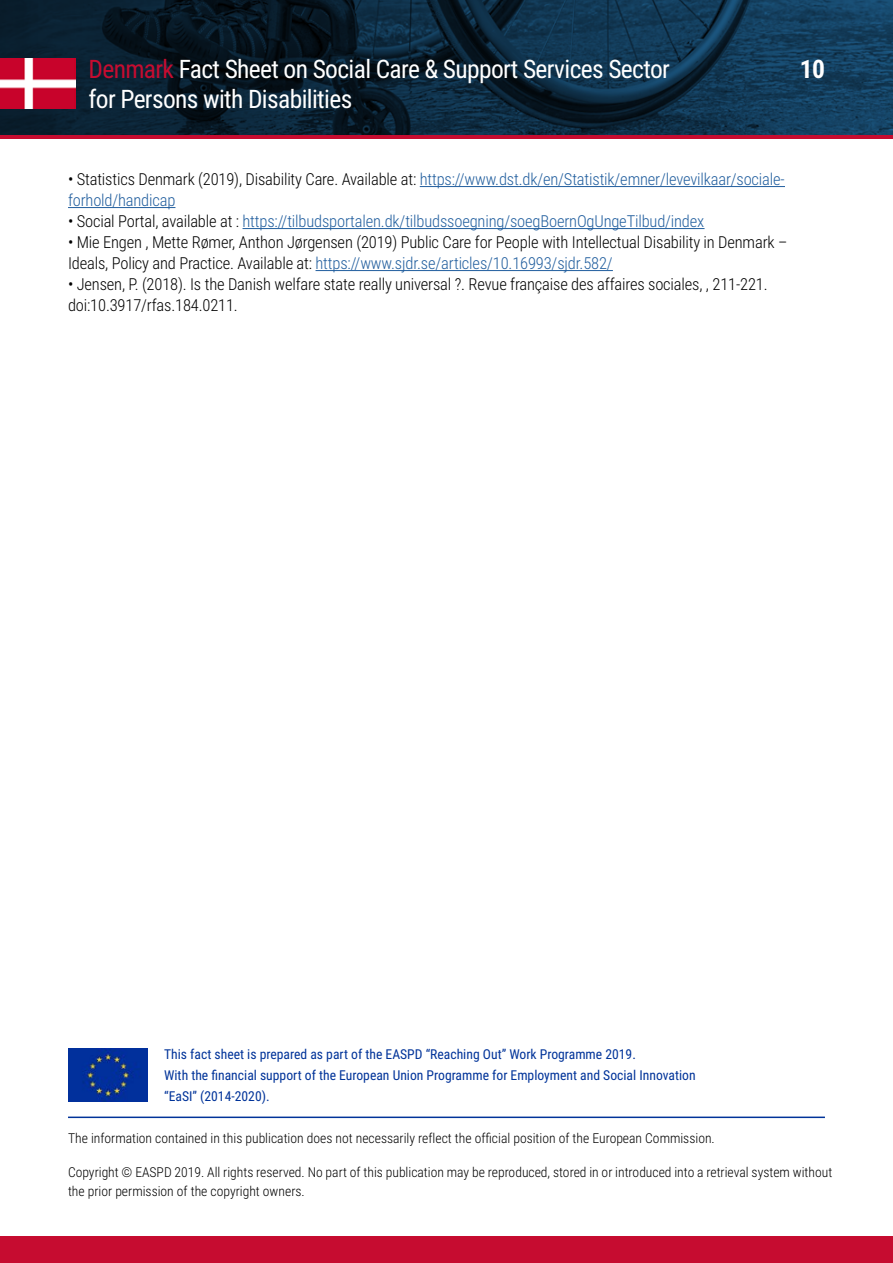
<style>
.page{position:relative;width:893px;height:1263px;background:#fff}
.page>*{position:absolute;margin:0;border:0;box-sizing:border-box;transform-origin:0 0}
.t1{font:25.5px "Roboto Condensed";letter-spacing:-.025em;color:#fff}
.t2{font:700 25.5px "Roboto Condensed";color:#fff}
.t3{font:300 16.5px/21px "Roboto Condensed";letter-spacing:-.01em;color:#000}
.t4{font:300 16.5px/21px "Roboto Condensed";letter-spacing:-.01em;color:#215e9e}
.t5{font:300 13.65px/19.6px "Roboto Condensed";color:#000}
.t6{font:13.65px/21.1px "Roboto Condensed";color:#039}
.s1{color:#c60c30}
.s2{color:#000}
.s3{color:#215e9e}
</style>
<div class="page">
<svg style="left:0;top:0;width:893px;height:135px;background:#0c293d"></svg>
<div style="left:0;top:1237px;width:893px;height:26px;background:#c60c30"></div>
<hr style="left:0;top:135px;width:893px;height:3px;background:#c60c30">
<img style="left:0;top:59px;width:76px;height:49px">
<hr style="left:420px;top:186px;width:365px;height:1px;background:#215e9e">
<hr style="left:68px;top:207px;width:107px;height:1px;background:#215e9e">
<hr style="left:243px;top:228px;width:461px;height:1px;background:#215e9e">
<hr style="left:316px;top:270px;width:297px;height:1px;background:#215e9e">
<img style="left:68px;top:1048px;width:79px;height:53px">
<hr style="left:68px;top:1116px;width:757px;height:2px;background:#039">
<h1 class="t1" style="left:88px;top:51px;width:583px"><span class="s1">Denmark</span> Fact Sheet on Social Care &amp; Support Services Sector</h1>
<h1 class="t2" style="left:800px;top:51px;width:27px">10</h1>
<h1 class="t1" style="left:88px;top:81px;width:265px">for Persons with Disabilities</h1>
<p class="t4" style="left:68px;top:168px;width:718px"><span class="s2">• Statistics Denmark (2019), Disability Care. Available at:</span> https://www.dst.dk/en/Statistik/emner/levevilkaar/sociale&shy;forhold/handicap</p>
<p class="t4" style="left:68px;top:210px;width:638px"><span class="s2">• Social Portal, available at :</span> https://tilbudsportalen.dk/tilbudssoegning/soegBoernOgUngeTilbud/index</p>
<p class="t3" style="left:68px;top:231px;width:721px">• Mie Engen , Mette Rømer, Anthon Jørgensen (2019) Public Care for People with Intellectual Disability in Denmark –<br>Ideals, Policy and Practice. Available at: <span class="s3">https://www.sjdr.se/articles/10.16993/sjdr.582/</span></p>
<p class="t3" style="left:68px;top:273px;width:701px">• Jensen, P. (2018). Is the Danish welfare state really universal ?. Revue française des affaires sociales, , 211-221. doi:10.3917/rfas.184.0211.</p>
<p class="t6" style="left:164px;top:1042px;width:533px">This fact sheet is prepared as part of the EASPD “Reaching Out” Work Programme 2019.<br>With the financial support of the European Union Programme for Employment and Social Innovation “EaSI” (2014-2020).</p>
<p class="t5" style="left:68px;top:1128px;width:648px">The information contained in this publication does not necessarily reflect the official position of the European Commission.</p>
<p class="t5" style="left:68px;top:1161px;width:766px">Copyright © EASPD 2019. All rights reserved. No part of this publication may be reproduced, stored in or introduced into a retrieval system without the prior permission of the copyright owners.</p>
</div>
